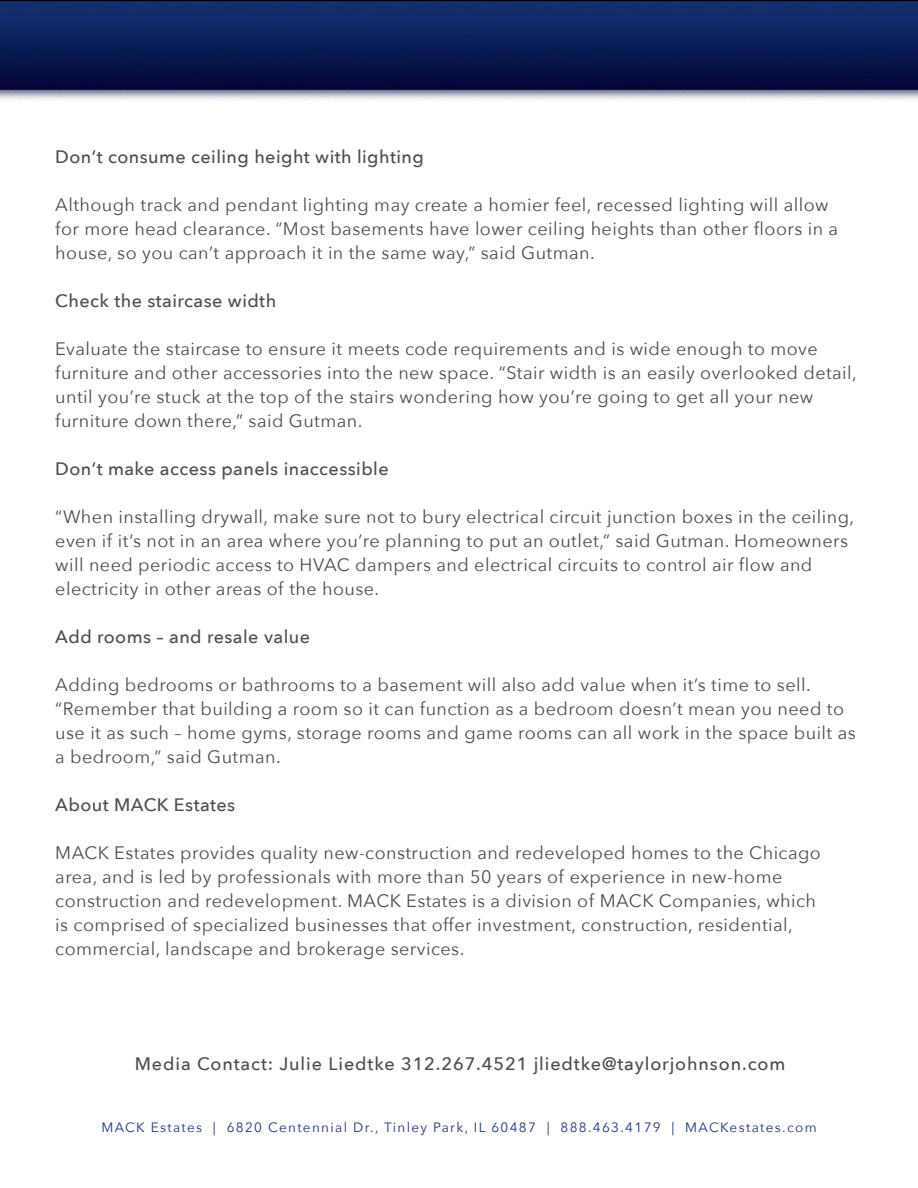
<style>
.page{position:relative;width:918px;height:1188px;background:#fff}
.page>*{position:absolute;margin:0;border:0;box-sizing:border-box;transform-origin:0 0}
.t1{font:18px/24px "Avenir Next";letter-spacing:.025em;color:#4d4d4f}
.t2{font:500 18px "Avenir Next";letter-spacing:.025em;color:#4d4d4f}
.t3{font:500 18px "Avenir Next";letter-spacing:.05em;color:#4d4d4f}
.t4{font:13.5px "Avenir Next";letter-spacing:.1em;color:#1e3381}
</style>
<div class="page">
<img style="left:0;top:1px;width:918px;height:99px">
<p class="t2" style="left:55px;top:141px;width:370px">Don’t consume ceiling height with lighting</p>
<p class="t1" style="left:55px;top:192px;width:784px">Although track and pendant lighting may create a homier feel, recessed lighting will allow for more head clearance. “Most basements have lower ceiling heights than other floors in a house, so you can’t approach it in the same way,” said Gutman.</p>
<p class="t2" style="left:55px;top:285px;width:222px">Check the staircase width</p>
<p class="t1" style="left:55px;top:336px;width:803px">Evaluate the staircase to ensure it meets code requirements and is wide enough to move furniture and other accessories into the new space. “Stair width is an easily overlooked detail, until you’re stuck at the top of the stairs wondering how you’re going to get all your new furniture down there,” said Gutman.</p>
<p class="t2" style="left:55px;top:453px;width:335px">Don’t make access panels inaccessible</p>
<p class="t1" style="left:55px;top:504px;width:800px">“When installing drywall, make sure not to bury electrical circuit junction boxes in the ceiling, even if it’s not in an area where you’re planning to put an outlet,” said Gutman. Homeowners will need periodic access to HVAC dampers and electrical circuits to control air flow and electricity in other areas of the house.</p>
<p class="t2" style="left:55px;top:621px;width:256px">Add rooms – and resale value</p>
<p class="t1" style="left:55px;top:672px;width:802px">Adding bedrooms or bathrooms to a basement will also add value when it’s time to sell. “Remember that building a room so it can function as a bedroom doesn’t mean you need to use it as such – home gyms, storage rooms and game rooms can all work in the space built as a bedroom,” said Gutman.</p>
<p class="t2" style="left:55px;top:789px;width:181px">About MACK Estates</p>
<p class="t1" style="left:55px;top:840px;width:767px">MACK Estates provides quality new-construction and redeveloped homes to the Chicago area, and is led by professionals with more than 50 years of experience in new-home construction and redevelopment. MACK Estates is a division of MACK Companies, which is comprised of specialized businesses that offer investment, construction, residential, commercial, landscape and brokerage services.</p>
<p class="t3" style="left:135px;top:1048px;width:652px">Media Contact: Julie Liedtke 312.267.4521 jliedtke@taylorjohnson.com</p>
<p class="t4" style="left:101px;top:1116px;width:717px">MACK Estates | 6820 Centennial Dr., Tinley Park, IL 60487 | 888.463.4179 | MACKestates.com</p>
</div>
